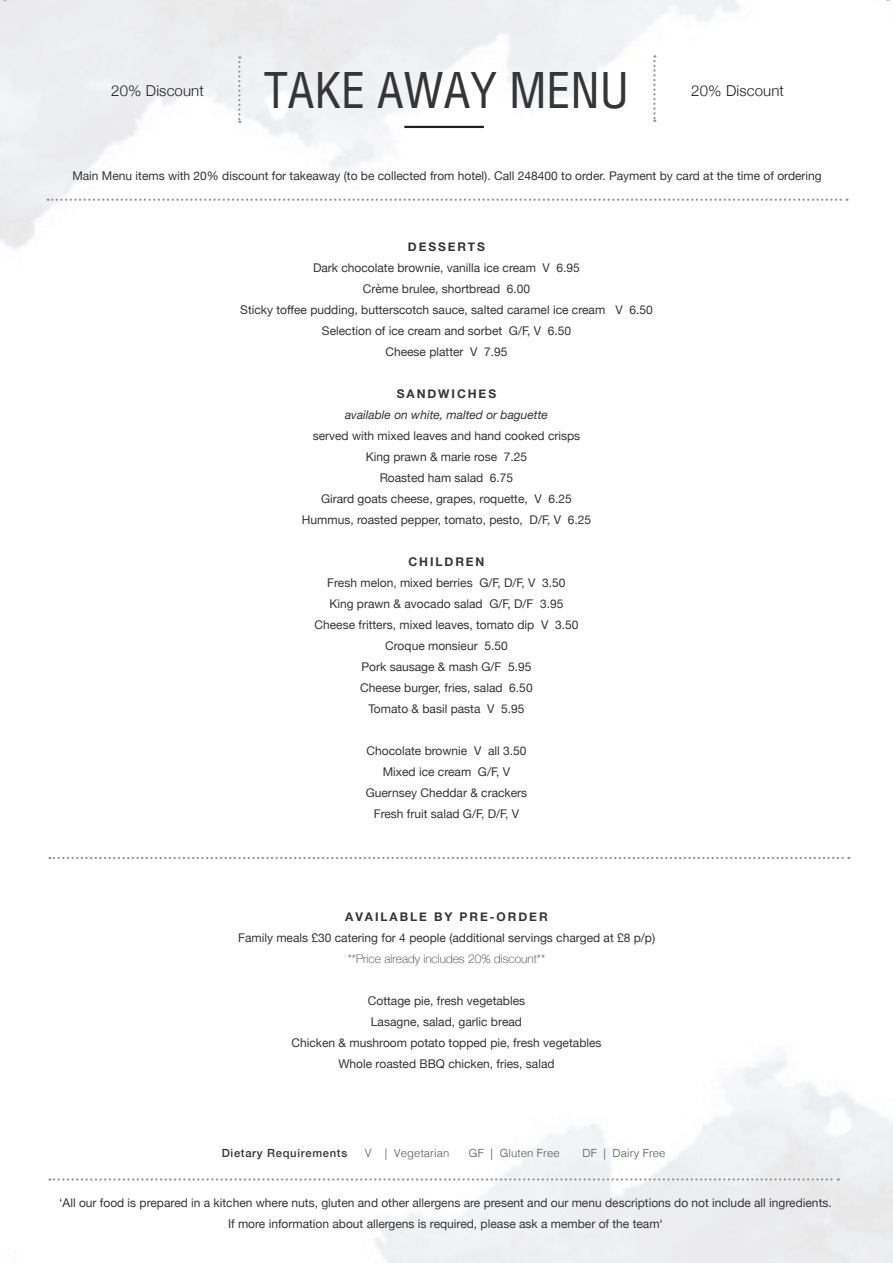
<style>
.page{position:relative;width:893px;height:1263px;background:#fff}
.page>*{position:absolute;margin:0;border:0;box-sizing:border-box;transform-origin:0 0}
.t1{font:condensed 48px "Helvetica";color:#363536}
.t2{font:300 15px "Helvetica Neue";letter-spacing:.01em;color:#231f20}
.t3{font:12px/21px "Helvetica Neue";color:#363536;text-align:center}
.t4{font:italic 12px "Helvetica Neue";color:#363536}
.t5{font:700 12px "Helvetica Neue";letter-spacing:.16em;color:#363536}
.t6{font:300 11.25px "Helvetica";letter-spacing:.01em;color:#545557}
.t7{font:500 11.25px "Helvetica Neue";letter-spacing:.06em;color:#363536}
.s1{font-weight:700}
.s2{font-weight:100}
</style>
<div class="page">
<svg style="left:49px;top:1178px;width:790px;height:2px"></svg>
<svg style="left:653px;top:55px;width:2px;height:67px"></svg>
<svg style="left:238px;top:56px;width:2px;height:67px"></svg>
<hr style="left:404px;top:126px;width:80px;height:2px;background:#231f20">
<svg style="left:49px;top:857px;width:800px;height:2px"></svg>
<svg style="left:48px;top:199px;width:799px;height:2px"></svg>
<p class="t1" style="left:264px;top:59px;width:367px">TAKE AWAY MENU</p>
<p class="t2" style="left:111px;top:78px;width:94px">20% Discount</p>
<p class="t2" style="left:691px;top:78px;width:94px">20% Discount</p>
<p class="t3" style="left:72px;top:166px;width:751px">Main Menu items with 20% discount for takeaway (to be collected from hotel). Call 248400 to order. Payment by card at the time of ordering</p>
<p class="t5" style="left:408px;top:237px;width:79px">DESSERTS</p>
<p class="t3" style="left:313px;top:258px;width:268px">Dark chocolate brownie, vanilla ice cream V 6.95</p>
<p class="t3" style="left:363px;top:279px;width:169px">Crème brulee, shortbread 6.00</p>
<p class="t3" style="left:240px;top:300px;width:414px">Sticky toffee pudding, butterscotch sauce, salted caramel ice cream V 6.50</p>
<p class="t3" style="left:322px;top:321px;width:251px">Selection of ice cream and sorbet G/F, V 6.50</p>
<p class="t3" style="left:385px;top:342px;width:124px">Cheese platter V 7.95</p>
<p class="t5" style="left:397px;top:384px;width:101px">SANDWICHES</p>
<p class="t4" style="left:345px;top:406px;width:204px">available on white, malted or baguette</p>
<p class="t3" style="left:313px;top:426px;width:269px">served with mixed leaves and hand cooked crisps</p>
<p class="t3" style="left:366px;top:447px;width:163px">King prawn &amp; marie rose 7.25</p>
<p class="t3" style="left:380px;top:468px;width:135px">Roasted ham salad 6.75</p>
<p class="t3" style="left:321px;top:489px;width:252px">Girard goats cheese, grapes, roquette, V 6.25</p>
<p class="t3" style="left:302px;top:510px;width:291px">Hummus, roasted pepper, tomato, pesto, D/F, V 6.25</p>
<p class="t5" style="left:408px;top:552px;width:78px">CHILDREN</p>
<p class="t3" style="left:327px;top:573px;width:240px">Fresh melon, mixed berries G/F, D/F, V 3.50</p>
<p class="t3" style="left:329px;top:594px;width:236px">King prawn &amp; avocado salad G/F, D/F 3.95</p>
<p class="t3" style="left:315px;top:615px;width:265px">Cheese fritters, mixed leaves, tomato dip V 3.50</p>
<p class="t3" style="left:385px;top:636px;width:124px">Croque monsieur 5.50</p>
<p class="t3" style="left:361px;top:657px;width:172px">Pork sausage &amp; mash G/F 5.95</p>
<p class="t3" style="left:360px;top:678px;width:174px">Cheese burger, fries, salad 6.50</p>
<p class="t3" style="left:368px;top:699px;width:158px">Tomato &amp; basil pasta V 5.95</p>
<p class="t3" style="left:366px;top:741px;width:162px">Chocolate brownie V all 3.50</p>
<p class="t3" style="left:383px;top:762px;width:129px">Mixed ice cream G/F, V</p>
<p class="t3" style="left:366px;top:783px;width:163px">Guernsey Cheddar &amp; crackers</p>
<p class="t3" style="left:374px;top:804px;width:147px">Fresh fruit salad G/F, D/F, V</p>
<p class="t3" style="left:238px;top:907px;width:418px"><span class="s1">AVAILABLE BY PRE-ORDER<br></span>Family meals £30 catering for 4 people (additional servings charged at £8 p/p) <span class="s2">**Price already includes 20% discount**</span></p>
<p class="t3" style="left:291px;top:991px;width:312px">Cottage pie, fresh vegetables<br>Lasagne, salad, garlic bread<br>Chicken &amp; mushroom potato topped pie, fresh vegetables Whole roasted BBQ chicken, fries, salad</p>
<p class="t7" style="left:222px;top:1143px;width:127px">Dietary Requirements</p>
<p class="t6" style="left:365px;top:1143px;width:86px">V | Vegetarian</p>
<p class="t6" style="left:469px;top:1143px;width:92px">GF | Gluten Free</p>
<p class="t6" style="left:582px;top:1143px;width:85px">DF | Dairy Free</p>
<p class="t3" style="left:59px;top:1193px;width:774px">‘All our food is prepared in a kitchen where nuts, gluten and other allergens are present and our menu descriptions do not include all ingredients.<br>If more information about allergens is required, please ask a member of the team‘</p>
</div>
